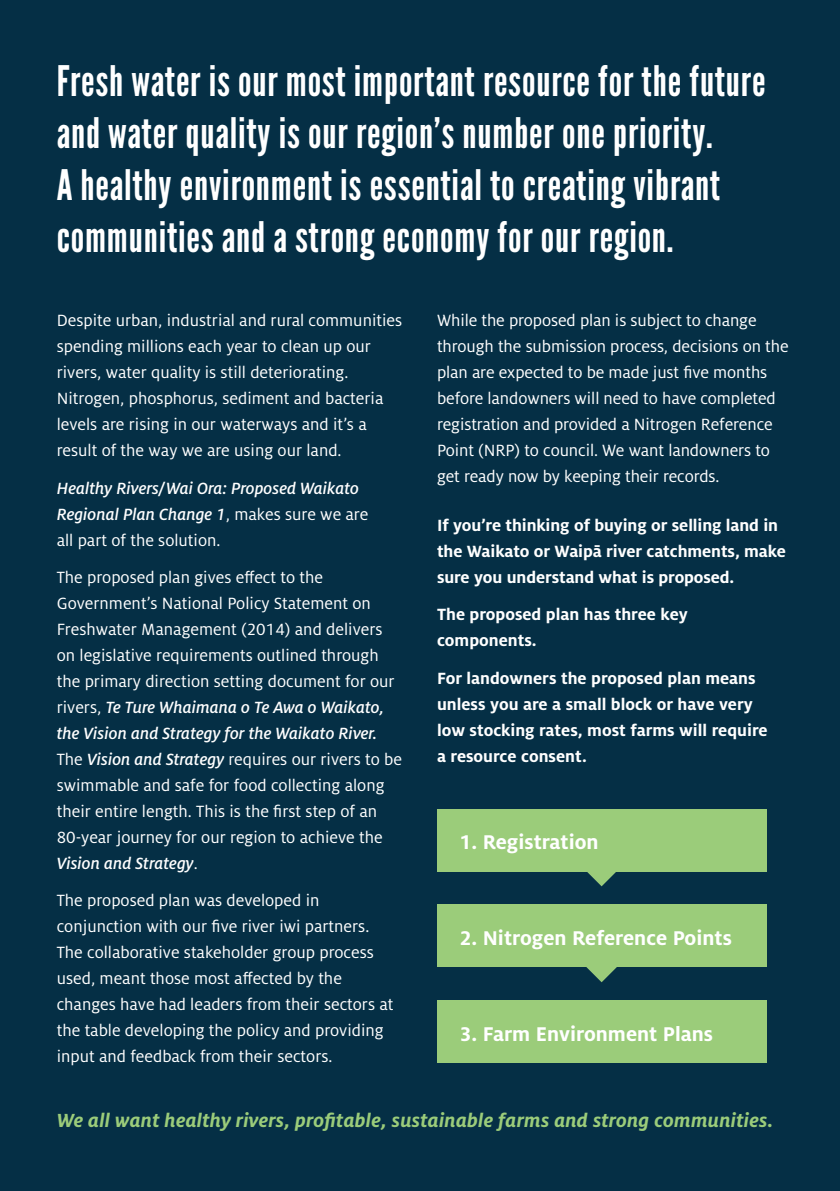
<style>
.page{position:relative;width:840px;height:1191px;background:#fff}
.page>*{position:absolute;margin:0;border:0;box-sizing:border-box;transform-origin:0 0}
.t1{font:42px/52px "League Gothic";letter-spacing:.02em;color:#fff}
.t2{font:700 22px "Milo Pro";color:#fff}
.t3{font:italic 700 21px "Milo Pro";letter-spacing:.01em;color:#9bcc7a}
.t4{font:18px/26px "Milo Pro";color:#fff}
.t5{font:700 18px/26px "Milo Pro";color:#fff}
.t6{font:italic 500 18px/26px "Milo Pro";color:#fff}
.s1{font-weight:400;font-style:normal}
.s2{font-weight:500;font-style:italic}
</style>
<div class="page">
<div style="left:0;top:0;width:839px;height:1191px;background:#052f45"></div>
<svg style="left:585px;top:871px;width:32px;height:15px"></svg>
<div style="left:437px;top:809px;width:328px;height:62px;background:#9bcc7a"></div>
<svg style="left:586px;top:967px;width:31px;height:15px"></svg>
<div style="left:437px;top:904px;width:328px;height:63px;background:#9bcc7a"></div>
<div style="left:437px;top:1000px;width:328px;height:63px;background:#9bcc7a"></div>
<h1 class="t1" style="left:57px;top:55px;width:709px">Fresh water is our most important resource for the future and water quality is our region’s number one priority.<br>A healthy environment is essential to creating vibrant communities and a strong economy for our region.</h1>
<p class="t4" style="left:57px;top:308px;width:347px">Despite urban, industrial and rural communities spending millions each year to clean up our rivers, water quality is still deteriorating.<br>Nitrogen, phosphorus, sediment and bacteria levels are rising in our waterways and it’s a result of the way we are using our land.</p>
<p class="t6" style="left:57px;top:475px;width:313px">Healthy Rivers/Wai Ora: Proposed Waikato<br>Regional Plan Change 1<span class="s1">, makes sure we are all part of the solution.</span></p>
<p class="t4" style="left:57px;top:564px;width:347px">The proposed plan gives effect to the Government’s National Policy Statement on Freshwater Management (2014) and delivers on legislative requirements outlined through the primary direction setting document for our rivers, <span class="s2">Te Ture Whaimana o Te Awa o Waikato, the Vision and Strategy for the Waikato River.<br></span>The <span class="s2">Vision and Strategy</span> requires our rivers to be swimmable and safe for food collecting along their entire length. This is the first step of an 80-year journey for our region to achieve the <span class="s2">Vision and Strategy</span>.</p>
<p class="t4" style="left:57px;top:887px;width:338px">The proposed plan was developed in conjunction with our five river iwi partners.<br>The collaborative stakeholder group process used, meant those most affected by the changes have had leaders from their sectors at the table developing the policy and providing input and feedback from their sectors.</p>
<p class="t4" style="left:437px;top:308px;width:353px">While the proposed plan is subject to change through the submission process, decisions on the plan are expected to be made just five months before landowners will need to have completed registration and provided a Nitrogen Reference Point (NRP) to council. We want landowners to get ready now by keeping their records.</p>
<p class="t5" style="left:437px;top:512px;width:350px">If you’re thinking of buying or selling land in the Waikato or Waipā river catchments, make sure you understand what is proposed.</p>
<p class="t5" style="left:437px;top:601px;width:252px">The proposed plan has three key components.</p>
<p class="t5" style="left:437px;top:665px;width:332px">For landowners the proposed plan means unless you are a small block or have very low stocking rates, most farms will require a resource consent.</p>
<p class="t2" style="left:459px;top:829px;width:140px">1. Registration</p>
<p class="t2" style="left:459px;top:925px;width:273px">2. Nitrogen Reference Points</p>
<p class="t2" style="left:459px;top:1021px;width:254px">3. Farm Environment Plans</p>
<p class="t3" style="left:57px;top:1108px;width:717px">We all want healthy rivers, profitable, sustainable farms and strong communities.</p>
</div>
